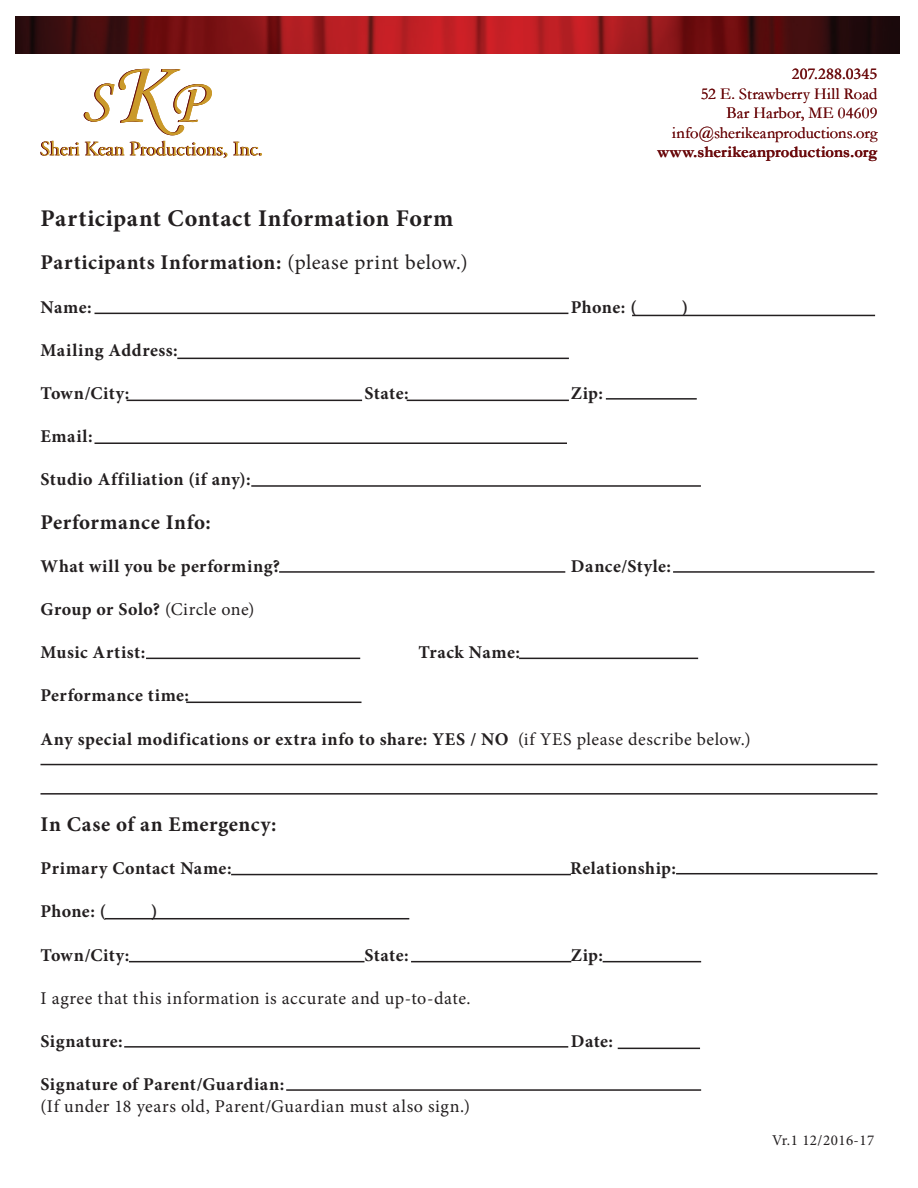
<style>
.page{position:relative;width:918px;height:1188px;background:#fff}
.page>*{position:absolute;margin:0;border:0;box-sizing:border-box;transform-origin:0 0}
.t1{font:700 24px "Minion Pro";letter-spacing:.025em;color:#231f20}
.Bodycopy{font:700 21px "Minion Pro";letter-spacing:.025em;color:#231f20}
.Bodycopy-2{font:700 18px "Minion Pro";letter-spacing:.025em;color:#231f20}
.Bodycopy-3{font:18px "Minion Pro";letter-spacing:.02em;color:#231f20}
.t2{font:16.5px "Garamond";letter-spacing:.005em;color:#6b0b0d}
.t3{font:700 16.5px "Garamond";color:#6b0b0d}
.t4{font:16.5px "Minion Pro";letter-spacing:.005em;color:#6b0b0d}
.t5{font:15px "Minion Pro";letter-spacing:.03em;color:#231f20}
.s1{font-weight:400}
</style>
<div class="page">
<hr style="left:94px;top:313px;width:474px;height:1px;background:#231f20">
<hr style="left:94px;top:442px;width:473px;height:2px;background:#231f20">
<hr style="left:251px;top:485px;width:450px;height:2px;background:#231f20">
<hr style="left:127px;top:400px;width:235px;height:1px;background:#231f20">
<hr style="left:407px;top:400px;width:162px;height:1px;background:#231f20">
<hr style="left:177px;top:358px;width:392px;height:1px;background:#231f20">
<hr style="left:632px;top:315px;width:243px;height:1px;background:#231f20">
<hr style="left:606px;top:398px;width:91px;height:2px;background:#231f20">
<hr style="left:105px;top:918px;width:304px;height:1px;background:#231f20">
<hr style="left:676px;top:873px;width:202px;height:1px;background:#231f20">
<hr style="left:231px;top:874px;width:340px;height:1px;background:#231f20">
<hr style="left:129px;top:961px;width:235px;height:1px;background:#231f20">
<hr style="left:411px;top:961px;width:160px;height:1px;background:#231f20">
<hr style="left:603px;top:961px;width:98px;height:1px;background:#231f20">
<hr style="left:618px;top:1048px;width:82px;height:1px;background:#231f20">
<hr style="left:124px;top:1046px;width:444px;height:2px;background:#231f20">
<hr style="left:286px;top:1089px;width:415px;height:2px;background:#231f20">
<hr style="left:40px;top:764px;width:838px;height:1px;background:#231f20">
<hr style="left:40px;top:793px;width:838px;height:2px;background:#231f20">
<img style="left:15px;top:16px;width:885px;height:37px">
<hr style="left:146px;top:658px;width:214px;height:1px;background:#231f20">
<hr style="left:519px;top:658px;width:179px;height:1px;background:#231f20">
<hr style="left:186px;top:702px;width:176px;height:1px;background:#231f20">
<hr style="left:279px;top:571px;width:286px;height:2px;background:#231f20">
<hr style="left:673px;top:571px;width:201px;height:2px;background:#231f20">
<svg style="left:84px;top:69px;width:128px;height:66px"></svg>
<svg style="left:40px;top:141px;width:187px;height:17px"></svg>
<svg style="left:233px;top:142px;width:29px;height:13px"></svg>
<p class="t4" style="left:792px;top:63px;width:87px">207.288.0345</p>
<p class="t2" style="left:701px;top:82px;width:178px">52 E. Strawberry Hill Road</p>
<p class="t2" style="left:727px;top:102px;width:152px">Bar Harbor, ME 04609</p>
<p class="t2" style="left:672px;top:121px;width:207px">info@sherikeanproductions.org</p>
<p class="t3" style="left:658px;top:141px;width:221px">www.sherikeanproductions.org</p>
<p class="t1" style="left:40px;top:202px;width:414px">Participant Contact Information Form</p>
<p class="Bodycopy" style="left:40px;top:248px;width:429px">Participants Information: <span class="s1">(please print below.)</span></p>
<p class="Bodycopy-2" style="left:40px;top:294px;width:53px">Name:</p>
<p class="Bodycopy-2" style="left:571px;top:294px;width:67px">Phone: (</p>
<p class="Bodycopy-2" style="left:682px;top:294px;width:8px">)</p>
<p class="Bodycopy-2" style="left:40px;top:337px;width:139px">Mailing Address:</p>
<p class="Bodycopy-2" style="left:40px;top:381px;width:90px">Town/City:</p>
<p class="Bodycopy-2" style="left:364px;top:381px;width:46px">State:</p>
<p class="Bodycopy-2" style="left:571px;top:381px;width:34px">Zip:</p>
<p class="Bodycopy-2" style="left:40px;top:424px;width:54px">Email:</p>
<p class="Bodycopy-2" style="left:40px;top:467px;width:212px">Studio Affiliation (if any):</p>
<p class="Bodycopy" style="left:40px;top:507px;width:172px">Performance Info:</p>
<p class="Bodycopy-2" style="left:40px;top:553px;width:241px">What will you be performing?</p>
<p class="Bodycopy-2" style="left:571px;top:553px;width:102px">Dance/Style:</p>
<p class="Bodycopy-2" style="left:40px;top:597px;width:215px">Group or Solo? <span class="s1">(Circle one)</span></p>
<p class="Bodycopy-2" style="left:40px;top:640px;width:106px">Music Artist:</p>
<p class="Bodycopy-2" style="left:418px;top:640px;width:103px">Track Name:</p>
<p class="Bodycopy-2" style="left:40px;top:683px;width:150px">Performance time:</p>
<p class="Bodycopy-2" style="left:40px;top:726px;width:712px">Any special modifications or extra info to share: YES / NO <span class="s1">(if YES please describe below.)</span></p>
<p class="Bodycopy" style="left:40px;top:810px;width:238px">In Case of an Emergency:</p>
<p class="Bodycopy-2" style="left:40px;top:856px;width:193px">Primary Contact Name:</p>
<p class="Bodycopy-2" style="left:570px;top:856px;width:107px">Relationship:</p>
<p class="Bodycopy-2" style="left:40px;top:899px;width:67px">Phone: (</p>
<p class="Bodycopy-2" style="left:151px;top:899px;width:8px">)</p>
<p class="Bodycopy-2" style="left:40px;top:942px;width:90px">Town/City:</p>
<p class="Bodycopy-2" style="left:364px;top:942px;width:46px">State:</p>
<p class="Bodycopy-2" style="left:571px;top:942px;width:34px">Zip:</p>
<p class="Bodycopy-3" style="left:40px;top:986px;width:432px">I agree that this information is accurate and up-to-date.</p>
<p class="Bodycopy-2" style="left:40px;top:1029px;width:84px">Signature:</p>
<p class="Bodycopy-2" style="left:571px;top:1029px;width:44px">Date:</p>
<p class="Bodycopy-2" style="left:40px;top:1072px;width:245px">Signature of Parent/Guardian:</p>
<p class="Bodycopy-3" style="left:40px;top:1094px;width:431px">(If under 18 years old, Parent/Guardian must also sign.)</p>
<p class="t5" style="left:772px;top:1130px;width:104px">Vr.1 12/2016-17</p>
</div>
